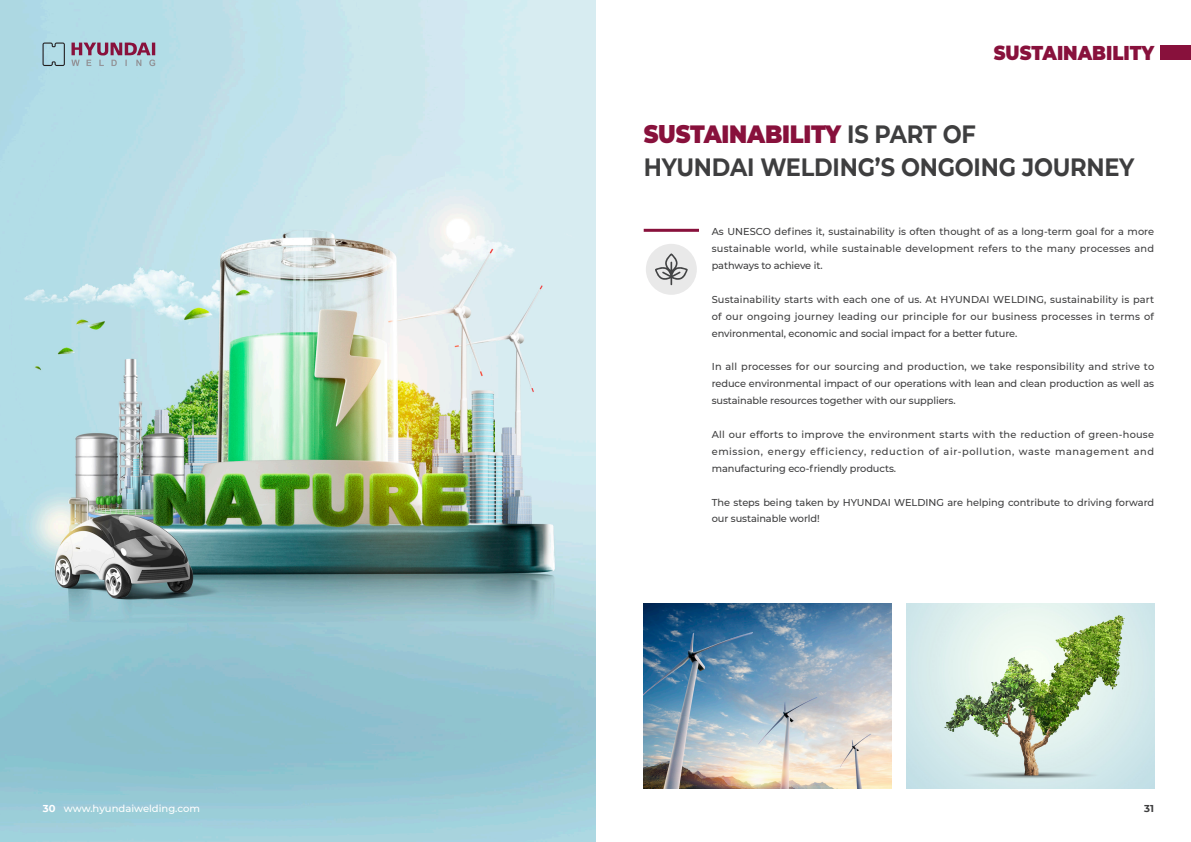
<style>
.page{position:relative;width:1191px;height:842px;background:#fff}
.page>*{position:absolute;margin:0;border:0;box-sizing:border-box;transform-origin:0 0}
.t1{font:700 25px "Montserrat";letter-spacing:-.01em;color:#3e3e3f;scale:.9 1}
.t2{font:900 25px "Montserrat";letter-spacing:-.01em;color:#88113c;scale:.9 1}
.t3{font:900 20px "Montserrat";color:#88113c;scale:.9 1}
.t4{font:500 10px/16.9px "Montserrat";letter-spacing:-.01em;color:#3e3e3f;text-align:justify}
.t5{font:500 10px "Montserrat";color:#fff}
.t6{font:700 10px "Montserrat";color:#3e3e3f}
.s1{font-weight:700;color:#3e3e3f}
.s2{font-weight:700}
</style>
<div class="page">
<img style="left:0;top:0;width:595px;height:842px">
<svg style="left:71px;top:42px;width:84px;height:24px;background:#a39baf"></svg>
<svg style="left:43px;top:43px;width:22px;height:23px"></svg>
<div style="left:1160px;top:45px;width:31px;height:15px;background:#88113c"></div>
<hr style="left:643px;top:229px;width:56px;height:3px;background:#88113c">
<img style="left:643px;top:604px;width:248px;height:184px">
<img style="left:906px;top:604px;width:248px;height:184px">
<div style="left:646px;top:244px;width:51px;height:51px;background:#e9e9e9;border-radius:50%"></div>
<svg style="left:655px;top:253px;width:33px;height:32px"></svg>
<p class="t3" style="left:993px;top:37px;width:180px">SUSTAINABILITY</p>
<p class="t2" style="left:643px;top:115px;width:371px">SUSTAINABILITY <span class="s1">IS PART OF</span></p>
<p class="t1" style="left:643px;top:149px;width:547px">HYUNDAI WELDING’S ONGOING JOURNEY</p>
<p class="t4" style="left:711px;top:223px;width:444px">As UNESCO defines it, sustainability is often thought of as a long-term goal for a more sustainable world, while sustainable development refers to the many processes and pathways to achieve it.</p>
<p class="t4" style="left:711px;top:290px;width:444px">Sustainability starts with each one of us. At HYUNDAI WELDING, sustainability is part of our ongoing journey leading our principle for our business processes in terms of environmental, economic and social impact for a better future.</p>
<p class="t4" style="left:711px;top:358px;width:444px">In all processes for our sourcing and production, we take responsibility and strive to reduce environmental impact of our operations with lean and clean production as well as sustainable resources together with our suppliers.</p>
<p class="t4" style="left:711px;top:426px;width:444px">All our efforts to improve the environment starts with the reduction of green-house emission, energy efficiency, reduction of air-pollution, waste management and manufacturing eco-friendly products.</p>
<p class="t4" style="left:711px;top:493px;width:444px">The steps being taken by HYUNDAI WELDING are helping contribute to driving forward our sustainable world!</p>
<p class="t5" style="left:43px;top:802px;width:159px"><span class="s2">30</span> www.hyundaiwelding.com</p>
<p class="t6" style="left:1144px;top:801px;width:11px">31</p>
</div>
